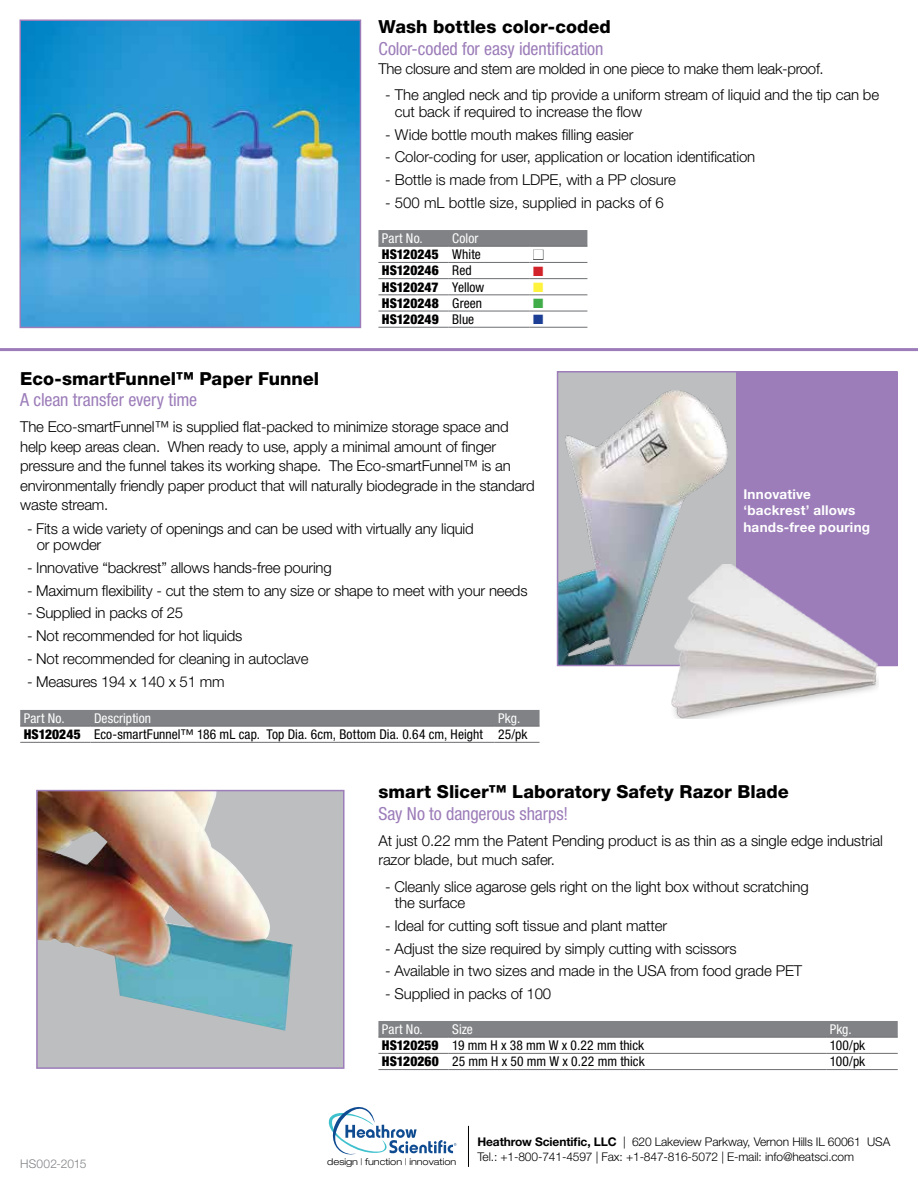
<style>
.page{position:relative;width:918px;height:1188px;background:#fff}
.page>*{position:absolute;margin:0;border:0;box-sizing:border-box;transform-origin:0 0}
.t1{font:800 18px "Helvetica Neue LT Std";color:#000}
.t2{font:condensed 18px "Helvetica Neue LT Std";letter-spacing:-.005em;color:#9c7db9}
.t3{font:300 15px/19.5px "Helvetica Neue LT Std";letter-spacing:-.015em;color:#000}
.t4{font:condensed 13.5px/16.4px "Helvetica Neue LT Std";letter-spacing:.005em;color:#000}
.t5{font:900 condensed 13.5px/16.4px "Helvetica Neue LT Std";letter-spacing:.005em;color:#000;text-align:right}
.t6{font:700 13.5px/16.5px "Helvetica Neue LT Std";letter-spacing:.02em;color:#fff}
.t7{font:condensed 13.5px "Helvetica Neue LT Std";letter-spacing:.01em;color:#fff}
.t8{font:13.5px "Zapf Dingbats ITC";color:#fff}
.t9{font:13.5px "Zapf Dingbats ITC";color:#d2232a}
.t10{font:13.5px "Zapf Dingbats ITC";color:#fff33e}
.t11{font:13.5px "Zapf Dingbats ITC";color:#41ad49}
.t12{font:13.5px "Zapf Dingbats ITC";color:#1c3e94}
.t13{font:300 12px "Helvetica Neue LT Std";letter-spacing:-.01em;color:#000}
.t14{font:300 12px "Helvetica Neue LT Std";letter-spacing:.005em;color:#808285}
.t15{font:300 expanded 9.15px "Helvetica Neue LT Std";color:#000}
.s1{font-weight:400;color:#fff}
.s2{font-weight:400}
.s3{color:#fff}
.s4{font-weight:900}
.s5{font-weight:700}
</style>
<div class="page">
<div style="left:378px;top:230px;width:209px;height:16px;background:#808285"></div>
<hr style="left:378px;top:246px;width:71px;height:1px;background:#6d6e71">
<hr style="left:449px;top:246px;width:81px;height:1px;background:#6d6e71">
<hr style="left:530px;top:246px;width:57px;height:1px;background:#6d6e71">
<hr style="left:378px;top:262px;width:71px;height:1px;background:#6d6e71">
<hr style="left:449px;top:262px;width:81px;height:1px;background:#6d6e71">
<hr style="left:530px;top:262px;width:57px;height:1px;background:#6d6e71">
<hr style="left:378px;top:278px;width:71px;height:1px;background:#6d6e71">
<hr style="left:449px;top:278px;width:81px;height:1px;background:#6d6e71">
<hr style="left:530px;top:278px;width:57px;height:1px;background:#6d6e71">
<hr style="left:378px;top:295px;width:71px;height:1px;background:#6d6e71">
<hr style="left:449px;top:295px;width:81px;height:1px;background:#6d6e71">
<hr style="left:530px;top:295px;width:57px;height:1px;background:#6d6e71">
<hr style="left:378px;top:311px;width:71px;height:1px;background:#6d6e71">
<hr style="left:449px;top:311px;width:81px;height:1px;background:#6d6e71">
<hr style="left:530px;top:311px;width:57px;height:1px;background:#6d6e71">
<hr style="left:378px;top:327px;width:71px;height:1px;background:#6d6e71">
<hr style="left:449px;top:327px;width:81px;height:1px;background:#6d6e71">
<hr style="left:530px;top:327px;width:57px;height:1px;background:#6d6e71">
<div style="left:533px;top:250px;width:10px;height:10px;border:1px solid #58595b"></div>
<img style="left:23px;top:23px;width:335px;height:302px">
<div style="left:20px;top:20px;width:341px;height:308px;border:2px solid #9c7db9"></div>
<div style="left:20px;top:710px;width:520px;height:16px;background:#808285"></div>
<hr style="left:20px;top:726px;width:71px;height:1px;background:#6d6e71">
<hr style="left:91px;top:726px;width:404px;height:1px;background:#6d6e71">
<hr style="left:495px;top:726px;width:45px;height:1px;background:#6d6e71">
<hr style="left:20px;top:742px;width:71px;height:1px;background:#6d6e71">
<hr style="left:91px;top:742px;width:404px;height:1px;background:#6d6e71">
<hr style="left:495px;top:742px;width:45px;height:1px;background:#6d6e71">
<div style="left:378px;top:1021px;width:520px;height:16px;background:#808285"></div>
<hr style="left:378px;top:1037px;width:71px;height:1px;background:#6d6e71">
<hr style="left:449px;top:1037px;width:377px;height:1px;background:#6d6e71">
<hr style="left:826px;top:1037px;width:72px;height:1px;background:#6d6e71">
<hr style="left:378px;top:1053px;width:71px;height:1px;background:#6d6e71">
<hr style="left:449px;top:1053px;width:377px;height:1px;background:#6d6e71">
<hr style="left:826px;top:1053px;width:72px;height:1px;background:#6d6e71">
<hr style="left:378px;top:1069px;width:71px;height:1px;background:#6d6e71">
<hr style="left:449px;top:1069px;width:377px;height:1px;background:#6d6e71">
<hr style="left:826px;top:1069px;width:72px;height:1px;background:#6d6e71">
<svg style="left:328px;top:1106px;width:128px;height:49px"></svg>
<hr style="left:468px;top:1126px;width:1px;height:41px;background:#000">
<hr style="left:0;top:348px;width:918px;height:3px;background:#9c7db9">
<div style="left:558px;top:372px;width:339px;height:294px;background:#bcbec0"></div>
<img style="left:560px;top:390px;width:169px;height:273px">
<div style="left:37px;top:791px;width:307px;height:277px;background:#bcbec0"></div>
<img style="left:39px;top:793px;width:254px;height:238px">
<div style="left:36px;top:790px;width:309px;height:279px;border:2px solid #9c7db9"></div>
<div style="left:737px;top:372px;width:161px;height:294px;background:#9c7db9"></div>
<img style="left:656px;top:565px;width:223px;height:154px">
<p class="t1" style="left:378px;top:16px;width:234px">Wash bottles color-coded</p>
<p class="t2" style="left:378px;top:38px;width:226px">Color-coded for easy identification</p>
<p class="t3" style="left:378px;top:59px;width:447px">The closure and stem are molded in one piece to make them leak-proof.</p>
<p class="t3" style="left:395px;top:87px;width:486px;line-height:16.5px;text-indent:-10px">- The angled neck and tip provide a uniform stream of liquid and the tip can be cut back if required to increase the flow</p>
<p class="t3" style="left:385px;top:124px;width:250px">- Wide bottle mouth makes filling easier</p>
<p class="t3" style="left:385px;top:147px;width:372px">- Color-coding for user, application or location identification</p>
<p class="t3" style="left:385px;top:170px;width:292px">- Bottle is made from LDPE, with a PP closure</p>
<p class="t3" style="left:385px;top:193px;width:280px">- 500 mL bottle size, supplied in packs of 6</p>
<p class="t5" style="left:382px;top:230px;width:100px"><span class="s1">Color<br></span>HS120245 <span class="s2">White</span></p>
<p class="t7" style="left:382px;top:230px;width:42px">Part No.</p>
<p class="t8" style="left:533px;top:248px;width:12px">■</p>
<p class="t5" style="left:382px;top:262px;width:91px">HS120246 <span class="s2">Red</span></p>
<p class="t9" style="left:533px;top:265px;width:12px">■</p>
<p class="t5" style="left:382px;top:278px;width:104px">HS120247 <span class="s2">Yellow</span></p>
<p class="t10" style="left:533px;top:281px;width:12px">■</p>
<p class="t5" style="left:382px;top:295px;width:102px">HS120248 <span class="s2">Green</span></p>
<p class="t11" style="left:533px;top:297px;width:12px">■</p>
<p class="t5" style="left:382px;top:311px;width:94px">HS120249 <span class="s2">Blue</span></p>
<p class="t12" style="left:533px;top:313px;width:12px">■</p>
<p class="t1" style="left:20px;top:367px;width:300px">Eco-smartFunnel™ Paper Funnel</p>
<p class="t2" style="left:20px;top:389px;width:178px">A clean transfer every time</p>
<p class="t3" style="left:20px;top:417px;width:516px">The Eco-smartFunnel™ is supplied flat-packed to minimize storage space and help keep areas clean. When ready to use, apply a minimal amount of finger pressure and the funnel takes its working shape. The Eco-smartFunnel™ is an environmentally friendly paper product that will naturally biodegrade in the standard waste stream.</p>
<p class="t3" style="left:37px;top:520px;width:439px;line-height:16.5px;text-indent:-10px">- Fits a wide variety of openings and can be used with virtually any liquid or powder</p>
<p class="t3" style="left:27px;top:558px;width:306px">- Innovative “backrest” allows hands-free pouring</p>
<p class="t3" style="left:27px;top:580px;width:502px">- Maximum flexibility - cut the stem to any size or shape to meet with your needs</p>
<p class="t3" style="left:27px;top:603px;width:158px">- Supplied in packs of 25</p>
<p class="t3" style="left:27px;top:626px;width:217px">- Not recommended for hot liquids</p>
<p class="t3" style="left:27px;top:649px;width:283px">- Not recommended for cleaning in autoclave</p>
<p class="t3" style="left:27px;top:671px;width:199px">- Measures 194 x 140 x 51 mm</p>
<p class="t4" style="left:24px;top:710px;width:505px;text-indent:474px"><span class="s3">Pkg.<br></span><span class="s4">HS120245</span> Eco-smartFunnel™ 186 mL cap. Top Dia. 6cm, Bottom Dia. 0.64 cm, Height 25/pk</p>
<p class="t7" style="left:24px;top:710px;width:42px">Part No.</p>
<p class="t7" style="left:94px;top:710px;width:59px">Description</p>
<p class="t6" style="left:743px;top:485px;width:128px">Innovative ‘backrest’ allows hands-free pouring</p>
<p class="t1" style="left:378px;top:781px;width:412px">smart Slicer™ Laboratory Safety Razor Blade</p>
<p class="t2" style="left:378px;top:803px;width:191px">Say No to dangerous sharps!</p>
<p class="t3" style="left:378px;top:830px;width:506px">At just 0.22 mm the Patent Pending product is as thin as a single edge industrial razor blade, but much safer.</p>
<p class="t3" style="left:395px;top:878px;width:415px;line-height:16.5px;text-indent:-10px">- Cleanly slice agarose gels right on the light box without scratching the surface</p>
<p class="t3" style="left:385px;top:915px;width:283px">- Ideal for cutting soft tissue and plant matter</p>
<p class="t3" style="left:385px;top:938px;width:353px">- Adjust the size required by simply cutting with scissors</p>
<p class="t3" style="left:385px;top:961px;width:418px">- Available in two sizes and made in the USA from food grade PET</p>
<p class="t3" style="left:385px;top:984px;width:168px">- Supplied in packs of 100</p>
<p class="t7" style="left:382px;top:1021px;width:42px">Part No.</p>
<p class="t7" style="left:452px;top:1021px;width:22px">Size</p>
<p class="t7" style="left:830px;top:1021px;width:24px">Pkg.</p>
<p class="t4" style="left:382px;top:1037px;width:264px"><span class="s4">HS120259</span> 19 mm H x 38 mm W x 0.22 mm thick</p>
<p class="t4" style="left:830px;top:1037px;width:37px">100/pk</p>
<p class="t4" style="left:382px;top:1053px;width:264px"><span class="s4">HS120260</span> 25 mm H x 50 mm W x 0.22 mm thick</p>
<p class="t4" style="left:830px;top:1053px;width:37px">100/pk</p>
<p class="t14" style="left:20px;top:1156px;width:68px">HS002-2015</p>
<p class="t13" style="left:477px;top:1134px;width:414px"><span class="s5">Heathrow Scientific, LLC</span> | 620 Lakeview Parkway, Vernon Hills IL 60061 USA</p>
<p class="t15" style="left:327px;top:1157px;width:131px">design | function | innovation</p>
<p class="t13" style="left:477px;top:1149px;width:378px">Tel.: +1-800-741-4597 | Fax: +1-847-816-5072 | E-mail: info@heatsci.com</p>
</div>
